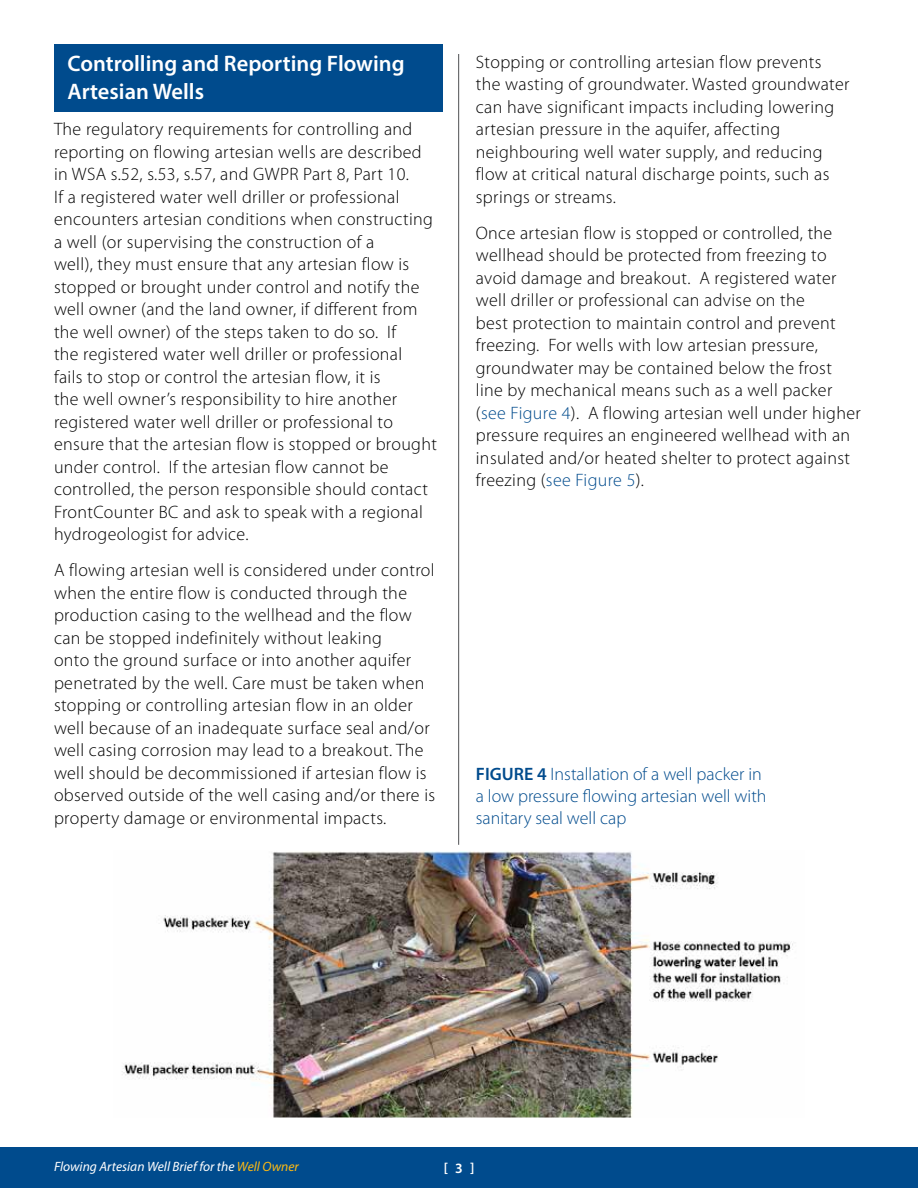
<style>
.page{position:relative;width:918px;height:1188px;background:#fff}
.page>*{position:absolute;margin:0;border:0;box-sizing:border-box;transform-origin:0 0}
.t1{font:600 22.5px/28.5px "Myriad Pro";color:#fff}
.Body{font:300 18px/22.5px "Myriad Pro";letter-spacing:.02em;color:#000}
.t2{font:300 18px/21.6px "Myriad Pro";color:#004b8d}
.t3{font:600 14.25px "Myriad Pro";color:#fff}
.t4{font:italic 13.5px "Myriad Pro";color:#fff}
.s1{color:#004b8d}
.s2{font-weight:600}
.s3{color:#fdb913}
</style>
<div class="page">
<hr style="left:458px;top:54px;width:1px;height:1066px;background:#636466">
<div style="left:54px;top:44px;width:388px;height:68px;background:#004b8d"></div>
<img style="left:122px;top:852px;width:671px;height:265px">
<div style="left:0;top:1148px;width:918px;height:40px;background:#004b8d"></div>
<h1 class="t1" style="left:68px;top:49px;width:339px">Controlling and Reporting Flowing<br>Artesian Wells</h1>
<p class="Body" style="left:54px;top:118px;width:385px">The regulatory requirements for controlling and reporting on flowing artesian wells are described in WSA s.52, s.53, s.57, and GWPR Part 8, Part 10.<br>If a registered water well driller or professional encounters artesian conditions when constructing a well (or supervising the construction of a<br>well), they must ensure that any artesian flow is stopped or brought under control and notify the well owner (and the land owner, if different from the well owner) of the steps taken to do so. If<br>the registered water well driller or professional<br>fails to stop or control the artesian flow, it is<br>the well owner’s responsibility to hire another registered water well driller or professional to ensure that the artesian flow is stopped or brought under control. If the artesian flow cannot be controlled, the person responsible should contact FrontCounter BC and ask to speak with a regional hydrogeologist for advice.</p>
<p class="Body" style="left:54px;top:559px;width:383px">A flowing artesian well is considered under control when the entire flow is conducted through the production casing to the wellhead and the flow can be stopped indefinitely without leaking<br>onto the ground surface or into another aquifer penetrated by the well. Care must be taken when stopping or controlling artesian flow in an older well because of an inadequate surface seal and/or well casing corrosion may lead to a breakout. The well should be decommissioned if artesian flow is observed outside of the well casing and/or there is property damage or environmental impacts.</p>
<p class="Body" style="left:476px;top:51px;width:375px">Stopping or controlling artesian flow prevents the wasting of groundwater. Wasted groundwater can have significant impacts including lowering artesian pressure in the aquifer, affecting neighbouring well water supply, and reducing flow at critical natural discharge points, such as springs or streams.</p>
<p class="Body" style="left:476px;top:222px;width:386px">Once artesian flow is stopped or controlled, the wellhead should be protected from freezing to avoid damage and breakout. A registered water well driller or professional can advise on the<br>best protection to maintain control and prevent freezing. For wells with low artesian pressure, groundwater may be contained below the frost line by mechanical means such as a well packer (<span class="s1">see Figure 4</span>). A flowing artesian well under higher pressure requires an engineered wellhead with an insulated and/or heated shelter to protect against freezing (<span class="s1">see Figure 5</span>).</p>
<p class="t2" style="left:476px;top:764px;width:292px"><span class="s2">FIGURE 4</span> Installation of a well packer in a low pressure flowing artesian well with sanitary seal well cap</p>
<p class="t4" style="left:54px;top:1158px;width:246px">Flowing Artesian Well Brief for the <span class="s3">Well Owner</span></p>
<p class="t3" style="left:444px;top:1159px;width:32px">[3]</p>
</div>
